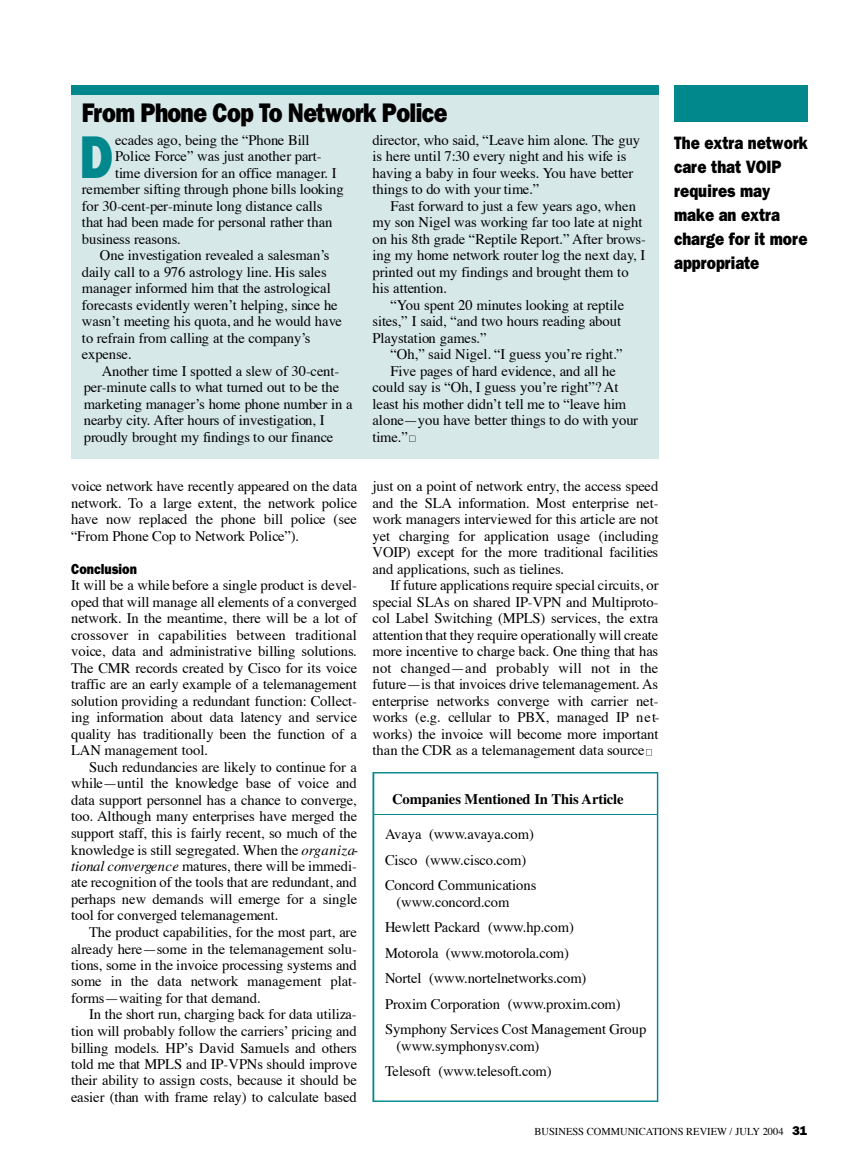
<style>
.page{position:relative;width:864px;height:1175px;background:#fff}
.page>*{position:absolute;margin:0;border:0;box-sizing:border-box;transform-origin:0 0}
.t1{font:800 60.6px "Franklin Gothic";color:#00888d;scale:.8 1}
.t2{font:800 27px "Franklin Gothic";letter-spacing:-.03em;color:#000;scale:.85 1}
.t3{font:800 18px/24px "Franklin Gothic";color:#000;scale:.85 1}
.t4{font:14.55px/16.5px "Times";color:#000;text-align:justify}
.t5{font:700 14.55px "Times";letter-spacing:-.01em;color:#000}
.t6{font:800 14.55px "Franklin Gothic";color:#000;scale:.85 1}
.t7{font:10.5px "Times";color:#000}
.s1{font-style:italic}
.s2{font-family:"Franklin Gothic";font-weight:800;font-size:12.75px}
</style>
<div class="page">
<div style="left:71px;top:90px;width:587px;height:368px;background:#d7e8e9"></div>
<div style="left:674px;top:86px;width:134px;height:36px;background:#00888d"></div>
<svg style="left:646px;top:749px;width:6px;height:6px"></svg>
<svg style="left:372px;top:772px;width:286px;height:329px"></svg>
<hr style="left:374px;top:814px;width:283px;height:1px;background:#00888d">
<div style="left:71px;top:86px;width:587px;height:9px;background:#00888d"></div>
<svg style="left:409px;top:435px;width:6px;height:7px"></svg>
<h2 class="t2" style="left:82px;top:103px;width:431px">F rom Phone Cop To Network Police</h2>
<p class="t4" style="left:372px;top:133px;width:269px;text-align:left">d ire c to r, who said, “Leave him alone. The guy is here until 7:30 every night and his wife is having a baby in four weeks. You have better things to do with your time.”</p>
<p class="t4" style="left:390px;top:199px;width:247px">Fast forward to just a few years ago, when</p>
<p class="t4" style="left:372px;top:215px;width:271px">my son Nigel was working far too late at night</p>
<p class="t4" style="left:372px;top:232px;width:275px">on his 8th grade “Reptile Report.” After brows-</p>
<p class="t4" style="left:372px;top:248px;width:274px">ing my home network router log the next day, I</p>
<p class="t4" style="left:372px;top:265px;width:258px">printed out my findings and brought them to</p>
<p class="t4" style="left:372px;top:281px;width:76px">his attention.</p>
<p class="t4" style="left:390px;top:298px;width:235px">“ You spent 20 minutes looking at reptile</p>
<p class="t4" style="left:372px;top:314px;width:250px">sites,” I said, “and two hours reading about</p>
<p class="t4" style="left:372px;top:331px;width:116px">Playstation games.”</p>
<p class="t4" style="left:390px;top:347px;width:234px">“Oh,” said Nigel. “I guess you’re right.”</p>
<p class="t4" style="left:390px;top:364px;width:227px">Five pages of hard evidence, and all he</p>
<p class="t4" style="left:372px;top:380px;width:247px">could say is “Oh, I guess you’re right”? A t</p>
<p class="t4" style="left:372px;top:397px;width:255px">least his mother didn’t tell me to “leave him</p>
<p class="t4" style="left:372px;top:413px;width:267px">alone—you have better things to do with your</p>
<p class="t4" style="left:372px;top:430px;width:37px">tim e .”</p>
<h1 class="t1" style="left:80px;top:136px;width:43px">D</h1>
<p class="t4" style="left:115px;top:133px;width:196px">ecades ago, being the “Phone Bill</p>
<p class="t4" style="left:115px;top:149px;width:208px">Police Force” was just another part-</p>
<p class="t4" style="left:115px;top:166px;width:223px">time diversion for an office manager. I</p>
<p class="t4" style="left:82px;top:182px;width:263px">remember sifting through phone bills looking</p>
<p class="t4" style="left:82px;top:199px;width:242px">for 30-cent-per-minute long distance calls</p>
<p class="t4" style="left:82px;top:215px;width:252px">that had been made for personal rather than</p>
<p class="t4" style="left:82px;top:232px;width:100px">business reasons.</p>
<p class="t4" style="left:100px;top:248px;width:231px">One investigation revealed a salesman’s</p>
<p class="t4" style="left:82px;top:265px;width:246px">daily call to a 976 astrology line. His sales</p>
<p class="t4" style="left:82px;top:281px;width:250px">manager informed him that the astrological</p>
<p class="t4" style="left:82px;top:298px;width:257px">forecasts evidently weren’t helping, since he</p>
<p class="t4" style="left:82px;top:314px;width:261px">w a s n ’t meeting his quota, and he would have</p>
<p class="t4" style="left:82px;top:331px;width:230px">to refrain from calling at the company’s</p>
<p class="t4" style="left:82px;top:347px;width:51px">e x p e n s e .</p>
<p class="t4" style="left:102px;top:364px;width:239px">Another time I spotted a slew of 30-cent-</p>
<p class="t4" style="left:84px;top:380px;width:257px">p e r-minute calls to what turned out to be the</p>
<p class="t4" style="left:84px;top:397px;width:270px">marketing manager’s home phone number in a</p>
<p class="t4" style="left:84px;top:413px;width:243px">nearby city. After hours of investigation, I</p>
<p class="t4" style="left:84px;top:430px;width:251px">proudly brought my findings to our finance</p>
<p class="t4" style="left:71px;top:479px;width:288px">voice network have recently appeared on the data network. To a large extent, the network police have now replaced the phone bill police (see “From Phone Cop to Network Police”).</p>
<p class="t6" style="left:71px;top:564px;width:79px">Conclusion</p>
<p class="t4" style="left:71px;top:578px;width:288px">It will be a while before a single product is devel&shy;oped that will manage all elements of a converg e d network. In the meantime, there will be a lot of crossover in capabilities between traditional voice, data and administrative billing solutions.<br>The CMR records created by Cisco for its voice tra ffic are an early example of a telemanagement solution providing a redundant function: Collect&shy;ing information about data latency and service quality has traditionally been the function of a LAN management tool.</p>
<p class="t4" style="left:71px;top:760px;width:289px;text-indent:18px">Such redundancies are likely to continue for a while—until the knowledge base of voice and data support personnel has a chance to converg e , too. Although many enterprises have merged the support staff, this is fairly recent, so much of the knowledge is still segregated. When the <span class="s1">o rg a n iz a&shy;tional conv e rge n c e</span> matures, there will be immedi&shy;ate recognition of the tools that are redundant, and perhaps new demands will emerge for a single tool for converged telemanagement.</p>
<p class="t4" style="left:71px;top:925px;width:287px;text-indent:18px">The product capabilities, for the most part, are already here—some in the telemanagement solu&shy;tions, some in the invoice processing systems and some in the data network management plat&shy;forms—waiting for that demand.</p>
<p class="t4" style="left:71px;top:1007px;width:288px;text-indent:18px">In the short run, charging back for data utiliza&shy;tion will probably follow the carriers’ pricing and billing models. HP’s David Samuels and others told me that MPLS and IP-VPNs should improve their ability to assign costs, because it should be easier (than with frame relay) to calculate based</p>
<p class="t4" style="left:372px;top:479px;width:288px">just on a point of network entry, the access speed and the SLA information. Most enterprise net&shy;work managers interviewed for this article are not yet charging for application usage (including VOIP) except for the more traditional facilities and applications, such as tielines.</p>
<p class="t4" style="left:372px;top:578px;width:289px;text-indent:18px">If future applications require special circuits, or special SLAs on shared IP-VPN and Multiproto&shy;col Label Switching (MPLS) services, the extra attention that they require operationally will create more incentive to charge back. One thing that has not changed—and probably will not in the future—is that invoices drive telemanagement. A s enterprise networks converge with carrier net&shy;works (e.g. cellular to PBX, managed IP n e t&shy;works) the invoice will become more important than the CDR as a telemanagement data source</p>
<p class="t5" style="left:392px;top:794px;width:233px">Companies Mentioned In This A r tic le</p>
<p class="t4" style="left:385px;top:822px;width:153px;line-height:25.5px;text-align:left">Avaya (www.a v a y a .c o m )<br>Cisco (www.c is c o .c o m )<br>Concord Communications</p>
<p class="t4" style="left:385px;top:890px;width:263px;line-height:25.5px;text-align:left;text-indent:12px">(w w w.c o n c o rd .c o m<br>Hewlett Packard (www.h p .c o m )<br>Motorola (www.m o to ro la .c o m )<br>Nortel (www.n o rte ln e tw o rk s .c o m )<br>Proxim Corporation (www.p ro x im .c o m )<br>Symphony Services Cost Management Group</p>
<p class="t4" style="left:385px;top:1034px;width:168px;line-height:25.5px;text-align:center">(w w w.s y m p h o n y s v.c o m )<br>Telesoft (www.te le s o ft.c o m )</p>
<p class="t3" style="left:674px;top:132px;width:159px">The extra network care that VOIP requires may make an extra charge for it more appropriate</p>
<p class="t7" style="left:534px;top:1127px;width:275px">BUSINESS COMMUNICATIONS REVIEW / JULY 2004 <span class="s2">31</span></p>
</div>
